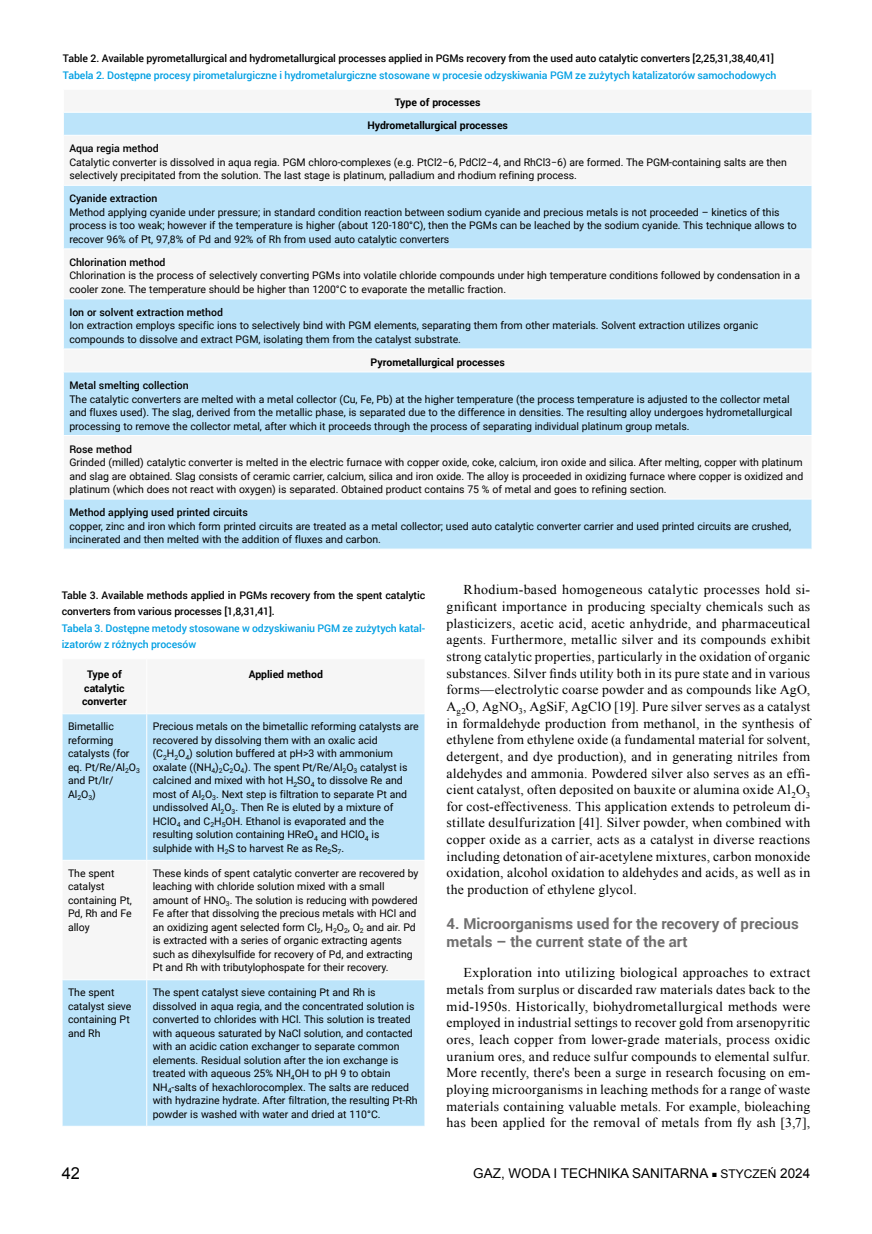
<style>
.page{position:relative;width:872px;height:1234px;background:#fff}
.page>*{position:absolute;margin:0;border:0;box-sizing:border-box;transform-origin:0 0}
.t1{font:16.5px "Arial";color:#000}
.t2{font:700 15px/18px "Roboto";color:#706f6f}
.t3{font:13.5px/16.6px "Times New Roman";letter-spacing:.015em;color:#000;text-align:justify;scale:1.04 1}
.t4{font:13.5px "Arial";color:#000}
.t5{font:10.5px/13.5px "Roboto";letter-spacing:-.005em;color:#000}
.t6{font:500 10.5px/16.5px "Roboto";letter-spacing:-.01em;color:#000}
.t7{font:500 10.5px/16.5px "Roboto";letter-spacing:-.01em;color:#009fe3}
.t8{font:700 10.5px/13.5px "Roboto";color:#000;text-align:center}
.s1{font-size:9px}
.s2{font-size:12px}
</style>
<div class="page">
<svg style="left:63px;top:714px;width:361px;height:411px;fill:#bce4fa"></svg>
<hr style="left:146px;top:714px;width:1px;height:145px;background:#fff">
<hr style="left:62px;top:859px;width:85px;height:1px;background:#fff">
<hr style="left:147px;top:859px;width:278px;height:1px;background:#fff">
<hr style="left:146px;top:860px;width:1px;height:119px;background:#fff">
<hr style="left:62px;top:979px;width:85px;height:1px;background:#fff">
<hr style="left:147px;top:979px;width:278px;height:1px;background:#fff">
<hr style="left:146px;top:979px;width:1px;height:146px;background:#fff">
<svg style="left:64px;top:113px;width:747px;height:435px;fill:#bce4fa"></svg>
<svg style="left:811px;top:113px;width:1px;height:22px"></svg>
<hr style="left:63px;top:135px;width:749px;height:1px;background:#fff">
<hr style="left:63px;top:185px;width:749px;height:1px;background:#fff">
<hr style="left:63px;top:248px;width:749px;height:1px;background:#fff">
<hr style="left:63px;top:298px;width:749px;height:1px;background:#fff">
<hr style="left:63px;top:348px;width:749px;height:1px;background:#fff">
<hr style="left:63px;top:371px;width:749px;height:1px;background:#fff">
<hr style="left:63px;top:435px;width:749px;height:1px;background:#fff">
<hr style="left:63px;top:498px;width:749px;height:1px;background:#fff">
<p class="t6" style="left:63px;top:50px;width:712px">Table 2. Available pyrometallurgical and hydrometallurgical processes applied in PGMs recovery from the used auto catalytic converters [2,25,31,38,40,41]</p>
<p class="t7" style="left:63px;top:66px;width:715px">Tabela 2. Dostępne procesy pirometalurgiczne i hydrometalurgiczne stosowane w procesie odzyskiwania PGM ze zużytych katalizatorów samochodowych</p>
<p class="t8" style="left:367px;top:91px;width:142px;line-height:23px">Type of processes<br>Hydrometallurgical processes</p>
<p class="t6" style="left:69px;top:140px;width:91px">Aqua regia method</p>
<p class="t5" style="left:69px;top:155px;width:719px">Catalytic converter is dissolved in aqua regia. PGM chloro-complexes (e.g. PtCl2−6, PdCl2−4, and RhCl3−6) are formed. The PGM-containing salts are then selectively precipitated from the solution. The last stage is platinum, palladium and rhodium refining process.</p>
<p class="t6" style="left:69px;top:190px;width:89px">Cyanide extraction</p>
<p class="t5" style="left:69px;top:205px;width:729px">Method applying cyanide under pressure; in standard condition reaction between sodium cyanide and precious metals is not proceeded – kinetics of this process is too weak; however if the temperature is higher (about 120-180°C), then the PGMs can be leached by the sodium cyanide. This technique allows to recover 96% of Pt, 97,8% of Pd and 92% of Rh from used auto catalytic converters</p>
<p class="t6" style="left:69px;top:253px;width:98px">Chlorination method</p>
<p class="t5" style="left:69px;top:268px;width:732px">Chlorination is the process of selectively converting PGMs into volatile chloride compounds under high temperature conditions followed by condensation in a cooler zone. The temperature should be higher than 1200°C to evaporate the metallic fraction.</p>
<p class="t6" style="left:69px;top:303px;width:155px">Ion or solvent extraction method</p>
<p class="t5" style="left:69px;top:318px;width:690px">Ion extraction employs specific ions to selectively bind with PGM elements, separating them from other materials. Solvent extraction utilizes organic compounds to dissolve and extract PGM, isolating them from the catalyst substrate.</p>
<p class="t8" style="left:370px;top:355px;width:136px">Pyrometallurgical processes</p>
<p class="t6" style="left:69px;top:376px;width:121px">Metal smelting collection</p>
<p class="t5" style="left:69px;top:391px;width:724px">The catalytic converters are melted with a metal collector (Cu, Fe, Pb) at the higher temperature (the process temperature is adjusted to the collector metal and fluxes used). The slag, derived from the metallic phase, is separated due to the difference in densities. The resulting alloy undergoes hydrometallurgical processing to remove the collector metal, after which it proceeds through the process of separating individual platinum group metals.</p>
<p class="t6" style="left:69px;top:440px;width:64px">Rose method</p>
<p class="t5" style="left:69px;top:455px;width:735px;text-align:justify">Grinded (milled) catalytic converter is melted in the electric furnace with copper oxide, coke, calcium, iron oxide and silica. After melting, copper with platinum and slag are obtained. Slag consists of ceramic carrier, calcium, silica and iron oxide. The alloy is proceeded in oxidizing furnace where copper is oxidized and platinum (which does not react with oxygen) is separated. Obtained product contains 75 % of metal and goes to refining section.</p>
<p class="t6" style="left:69px;top:503px;width:180px">Method applying used printed circuits</p>
<p class="t5" style="left:69px;top:518px;width:723px">copper, zinc and iron which form printed circuits are treated as a metal collector; used auto catalytic converter carrier and used printed circuits are crushed, incinerated and then melted with the addition of fluxes and carbon.</p>
<p class="t6" style="left:62px;top:586px;width:365px">Table 3. Available methods applied in PGMs recovery from the spent catalytic converters from various processes [1,8,31,41].</p>
<p class="t7" style="left:62px;top:619px;width:365px">Tabela 3. Dostępne metody stosowane w odzyskiwaniu PGM ze zużytych katal&shy;izatorów z różnych procesów</p>
<p class="t8" style="left:82px;top:667px;width:46px">Type of catalytic converter</p>
<p class="t8" style="left:249px;top:667px;width:76px">Applied method</p>
<p class="t5" style="left:68px;top:719px;width:73px">Bimetallic reforming catalysts (for eq. Pt/Re/Al<sub>2</sub>O<sub>3 </sub>and Pt/Ir/<br>Al<sub>2</sub>O<sub>3</sub>)</p>
<p class="t5" style="left:153px;top:719px;width:267px">Precious metals on the bimetallic reforming catalysts are recovered by dissolving them with an oxalic acid (C<sub>2</sub>H<sub>2</sub>O<sub>4</sub>) solution buffered at pH&gt;3 with ammonium oxalate ((NH<sub>4</sub>)<sub>2</sub>C<sub>2</sub>O<sub>4</sub>). The spent Pt/Re/Al<sub>2</sub>O<sub>3</sub> catalyst is calcined and mixed with hot H<sub>2</sub>SO<sub>4</sub> to dissolve Re and most of Al<sub>2</sub>O<sub>3</sub>. Next step is filtration to separate Pt and undissolved Al<sub>2</sub>O<sub>3</sub>. Then Re is eluted by a mixture of HClO<sub>4</sub> and C<sub>2</sub>H<sub>5</sub>OH. Ethanol is evaporated and the resulting solution containing HReO<sub>4</sub> and HClO<sub>4</sub> is sulphide with H<sub>2</sub>S to harvest Re as Re<sub>2</sub>S<sub>7</sub>.</p>
<p class="t5" style="left:68px;top:865px;width:65px">The spent catalyst containing Pt,<br>Pd, Rh and Fe alloy</p>
<p class="t5" style="left:153px;top:865px;width:267px">These kinds of spent catalytic converter are recovered by leaching with chloride solution mixed with a small amount of HNO<sub>3</sub>. The solution is reducing with powdered Fe after that dissolving the precious metals with HCl and an oxidizing agent selected form Cl<sub>2</sub>, H<sub>2</sub>O<sub>2</sub>, O<sub>2</sub> and air. Pd is extracted with a series of organic extracting agents such as dihexylsulfide for recovery of Pd, and extracting Pt and Rh with tributylophospate for their recovery.</p>
<p class="t5" style="left:68px;top:985px;width:65px">The spent catalyst sieve containing Pt and Rh</p>
<p class="t5" style="left:153px;top:985px;width:266px">The spent catalyst sieve containing Pt and Rh is dissolved in aqua regia, and the concentrated solution is converted to chlorides with HCl. This solution is treated with aqueous saturated by NaCl solution, and contacted with an acidic cation exchanger to separate common elements. Residual solution after the ion exchange is treated with aqueous 25% NH<sub>4</sub>OH to pH 9 to obtain NH<sub>4</sub>-salts of hexachlorocomplex. The salts are reduced with hydrazine hydrate. After filtration, the resulting Pt-Rh powder is washed with water and dried at 110°C.</p>
<p class="t3" style="left:446px;top:581px;width:351px;text-indent:17px">Rhodium-based homogeneous catalytic processes hold si&shy;gnificant importance in producing specialty chemicals such as plasticizers, acetic acid, acetic anhydride, and pharmaceutical agents. Furthermore, metallic silver and its compounds exhibit strong catalytic properties, particularly in the oxidation of organic substances. Silver finds utility both in its pure state and in various forms—electrolytic coarse powder and as compounds like AgO, A<sub>g2</sub>O, AgNO<sub>3</sub>, AgSiF, AgClO [19]. Pure silver serves as a catalyst in formaldehyde production from methanol, in the synthesis of ethylene from ethylene oxide (a fundamental material for solvent, detergent, and dye production), and in generating nitriles from aldehydes and ammonia. Powdered silver also serves as an effi&shy;cient catalyst, often deposited on bauxite or alumina oxide Al<sub>2</sub>O<sub>3 </sub>for cost-effectiveness. This application extends to petroleum di&shy;stillate desulfurization [41]. Silver powder, when combined with copper oxide as a carrier, acts as a catalyst in diverse reactions including detonation of air-acetylene mixtures, carbon monoxide oxidation, alcohol oxidation to aldehydes and acids, as well as in the production of ethylene glycol.</p>
<h2 class="t2" style="left:446px;top:914px;width:353px">4. Microorganisms used for the recovery of precious metals – the current state of the art</h2>
<p class="t3" style="left:446px;top:964px;width:351px;text-indent:17px">Exploration into utilizing biological approaches to extract metals from surplus or discarded raw materials dates back to the mid-1950s. Historically, biohydrometallurgical methods were employed in industrial settings to recover gold from arsenopyritic ores, leach copper from lower-grade materials, process oxidic uranium ores, and reduce sulfur compounds to elemental sulfur.<br>More recently, there's been a surge in research focusing on em&shy;ploying microorganisms in leaching methods for a range of waste materials containing valuable metals. For example, bioleaching has been applied for the removal of metals from fly ash [3,7],</p>
<h1 class="t1" style="left:62px;top:1161px;width:20px">42</h1>
<p class="t4" style="left:473px;top:1164px;width:338px">GAZ, WODA I TECHNIKA SANITARNA <span class="s1">■</span> <span class="s2">STYCZEŃ</span> 2024</p>
</div>
